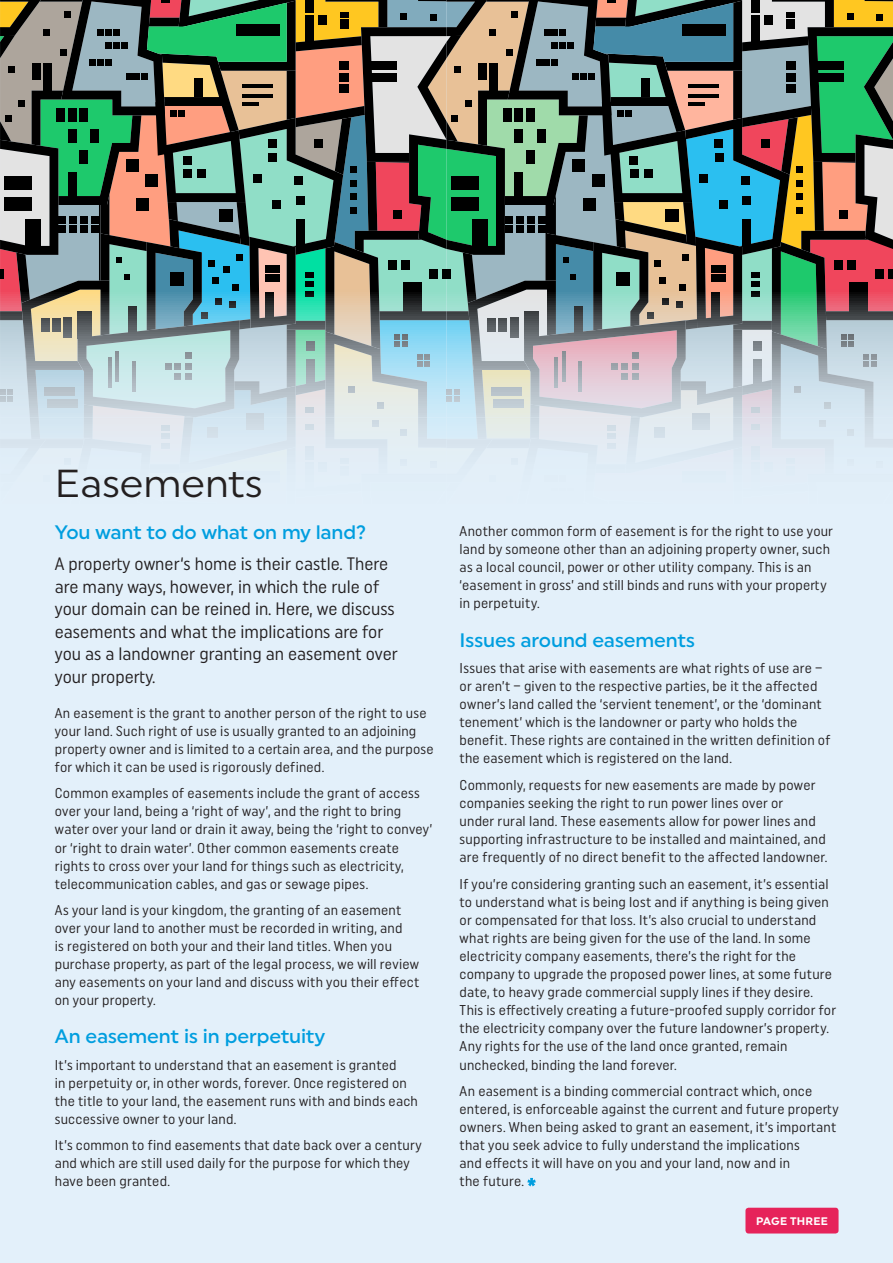
<style>
.page{position:relative;width:893px;height:1263px;background:#e3f0fa}
.page>*{position:absolute;margin:0;border:0;box-sizing:border-box;transform-origin:0 0}
.head_1{font:39px "Uniform";color:#231f20}
.head_2{font:500 19.5px "Uniform";letter-spacing:-.005em;color:#009edf}
.Intro_Para{font:18px/22.5px "Uniform Condensed";color:#231f20}
.body_text{font:14.25px/18px "Uniform Condensed";letter-spacing:.015em;color:#231f20}
.body_text-2{font:700 10.95px "Uniform";letter-spacing:.02em;color:#fff}
</style>
<div class="page">
<div style="left:745px;top:1208px;width:93px;height:25px;background:#e6235a;border-radius:3px"></div>
<svg style="left:527px;top:1178px;width:9px;height:8px"></svg>
<svg style="left:0;top:0;width:893px;height:448px;background:#85968d"></svg>
<div style="left:583px;top:199px;width:13px;height:12px;background:#000"></div>
<div style="left:592px;top:174px;width:12px;height:13px;background:#000"></div>
<div style="left:573px;top:160px;width:12px;height:12px;background:#000"></div>
<div style="left:682px;top:24px;width:44px;height:12px;background:#000"></div>
<svg style="left:554px;top:358px;width:4px;height:30px"></svg>
<svg style="left:562px;top:351px;width:4px;height:30px"></svg>
<svg style="left:578px;top:362px;width:4px;height:30px"></svg>
<hr style="left:688px;top:84px;width:30px;height:4px;background:#000">
<hr style="left:688px;top:94px;width:30px;height:3px;background:#000">
<hr style="left:688px;top:102px;width:17px;height:4px;background:#000">
<div style="left:813px;top:62px;width:31px;height:8px;background:#000"></div>
<div style="left:813px;top:73px;width:31px;height:9px;background:#000"></div>
<div style="left:494px;top:399px;width:30px;height:9px;background:#c1ccd4"></div>
<div style="left:491px;top:387px;width:30px;height:9px;background:#b7c1c9"></div>
<div style="left:505px;top:216px;width:7px;height:7px;background:#000"></div>
<div style="left:538px;top:216px;width:7px;height:7px;background:#000"></div>
<div style="left:527px;top:216px;width:7px;height:7px;background:#000"></div>
<div style="left:516px;top:216px;width:7px;height:7px;background:#000"></div>
<div style="left:505px;top:226px;width:7px;height:7px;background:#000"></div>
<div style="left:538px;top:226px;width:7px;height:7px;background:#000"></div>
<div style="left:527px;top:226px;width:7px;height:7px;background:#000"></div>
<div style="left:516px;top:226px;width:7px;height:7px;background:#000"></div>
<hr style="left:692px;top:413px;width:18px;height:4px;background:#c9d5de">
<p class="head_1" style="left:55px;top:460px;width:209px">Easements</p>
<p class="head_2" style="left:55px;top:521px;width:313px">You want to do what on my land?</p>
<p class="Intro_Para" style="left:55px;top:552px;width:345px">A property owner‘s home is their castle. There are many ways, however, in which the rule of your domain can be reined in. Here, we discuss easements and what the implications are for you as a landowner granting an easement over your property.</p>
<p class="body_text" style="left:55px;top:704px;width:380px">An easement is the grant to another person of the right to use your land. Such right of use is usually granted to an adjoining property owner and is limited to a certain area, and the purpose for which it can be used is rigorously defined.</p>
<p class="body_text" style="left:55px;top:784px;width:379px">Common examples of easements include the grant of access over your land, being a ‘right of way’, and the right to bring water over your land or drain it away, being the ‘right to convey’ or ‘right to drain water’. Other common easements create rights to cross over your land for things such as electricity, telecommunication cables, and gas or sewage pipes.</p>
<p class="body_text" style="left:55px;top:901px;width:366px">As your land is your kingdom, the granting of an easement over your land to another must be recorded in writing, and<br>is registered on both your and their land titles. When you purchase property, as part of the legal process, we will review any easements on your land and discuss with you their effect on your property.</p>
<p class="head_2" style="left:55px;top:1025px;width:272px">An easement is in perpetuity</p>
<p class="body_text" style="left:55px;top:1055px;width:365px">It’s important to understand that an easement is granted<br>in perpetuity or, in other words, forever. Once registered on the title to your land, the easement runs with and binds each successive owner to your land.</p>
<p class="body_text" style="left:55px;top:1136px;width:369px">It’s common to find easements that date back over a century and which are still used daily for the purpose for which they have been granted.</p>
<p class="body_text" style="left:460px;top:522px;width:375px">Another common form of easement is for the right to use your land by someone other than an adjoining property owner, such as a local council, power or other utility company. This is an ‘easement in gross’ and still binds and runs with your property in perpetuity.</p>
<p class="head_2" style="left:460px;top:628px;width:237px">Issues around easements</p>
<p class="body_text" style="left:460px;top:659px;width:372px">Issues that arise with easements are what rights of use are – or aren’t – given to the respective parties, be it the affected owner’s land called the ‘servient tenement’, or the ‘dominant tenement’ which is the landowner or party who holds the benefit. These rights are contained in the written definition of the easement which is registered on the land.</p>
<p class="body_text" style="left:460px;top:776px;width:369px">Commonly, requests for new easements are made by power companies seeking the right to run power lines over or<br>under rural land. These easements allow for power lines and supporting infrastructure to be installed and maintained, and are frequently of no direct benefit to the affected landowner.</p>
<p class="body_text" style="left:460px;top:875px;width:378px">If you’re considering granting such an easement, it’s essential to understand what is being lost and if anything is being given or compensated for that loss. It’s also crucial to understand what rights are being given for the use of the land. In some electricity company easements, there’s the right for the company to upgrade the proposed power lines, at some future date, to heavy grade commercial supply lines if they desire.<br>This is effectively creating a future-proofed supply corridor for the electricity company over the future landowner’s property.<br>Any rights for the use of the land once granted, remain unchecked, binding the land forever.</p>
<p class="body_text" style="left:460px;top:1082px;width:381px">An easement is a binding commercial contract which, once entered, is enforceable against the current and future property owners. When being asked to grant an easement, it’s important that you seek advice to fully understand the implications<br>and effects it will have on you and your land, now and in<br>the future.</p>
<p class="body_text-2" style="left:756px;top:1214px;width:74px">PAGE THREE</p>
</div>
